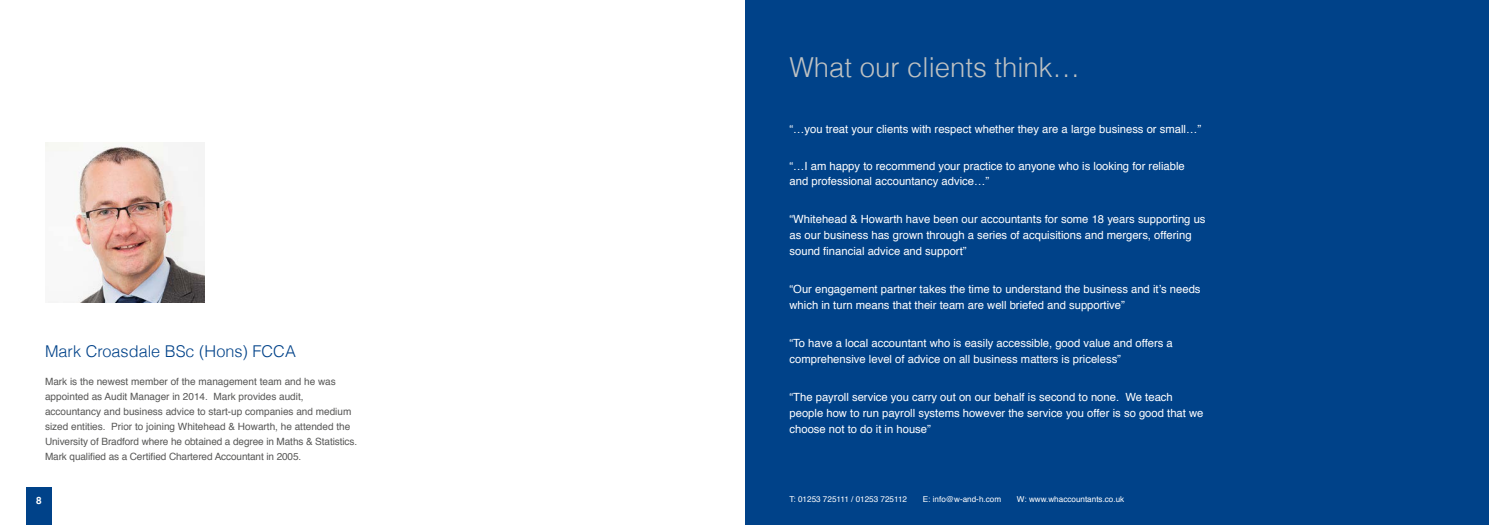
<style>
.page{position:relative;width:1489px;height:525px;background:#fff}
.page>*{position:absolute;margin:0;border:0;box-sizing:border-box;transform-origin:0 0}
.t1{font:300 27.5px "Helvetica";color:#bec1c2}
.t2{font:300 16.25px "Helvetica";color:#004289}
.t3{font:11.25px/16.2px "Helvetica";color:#fff}
.t4{font:10px/15px "Helvetica";color:#575756}
.t5{font:700 10px "Helvetica";color:#fff}
.t6{font:8.12px "Helvetica";color:#fff}
</style>
<div class="page">
<div style="left:745px;top:0;width:743px;height:524px;background:#004289"></div>
<img style="left:45px;top:143px;width:159px;height:159px">
<div style="left:26px;top:487px;width:26px;height:37px;background:#004289"></div>
<h2 class="t2" style="left:45px;top:340px;width:252px">Mark Croasdale BSc (Hons) FCCA</h2>
<p class="t4" style="left:45px;top:374px;width:313px">Mark is the newest member of the management team and he was appointed as Audit Manager in 2014. Mark provides audit, accountancy and business advice to start-up companies and medium sized entities. Prior to joining Whitehead &amp; Howarth, he attended the University of Bradford where he obtained a degree in Maths &amp; Statistics.<br>Mark qualified as a Certified Chartered Accountant in 2005.</p>
<h1 class="t1" style="left:789px;top:50px;width:292px">What our clients think…</h1>
<p class="t3" style="left:789px;top:121px;width:413px">“…you treat your clients with respect whether they are a large business or small…”</p>
<p class="t3" style="left:789px;top:159px;width:397px;line-height:15px">“…I am happy to recommend your practice to anyone who is looking for reliable and professional accountancy advice…”</p>
<p class="t3" style="left:789px;top:211px;width:417px">“Whitehead &amp; Howarth have been our accountants for some 18 years supporting us as our business has grown through a series of acquisitions and mergers, offering sound financial advice and support”</p>
<p class="t3" style="left:789px;top:281px;width:412px">“Our engagement partner takes the time to understand the business and it’s needs which in turn means that their team are well briefed and supportive”</p>
<p class="t3" style="left:789px;top:335px;width:385px">“To have a local accountant who is easily accessible, good value and offers a comprehensive level of advice on all business matters is priceless”</p>
<p class="t3" style="left:789px;top:388px;width:415px">“The payroll service you carry out on our behalf is second to none. We teach people how to run payroll systems however the service you offer is so good that we choose not to do it in house”</p>
<p class="t5" style="left:36px;top:492px;width:7px">8</p>
<p class="t6" style="left:789px;top:492px;width:119px">T: 01253 725111 / 01253 725112</p>
<p class="t6" style="left:922px;top:492px;width:80px">E: info@w-and-h.com</p>
<p class="t6" style="left:1016px;top:492px;width:109px">W: www.whaccountants.co.uk</p>
</div>
